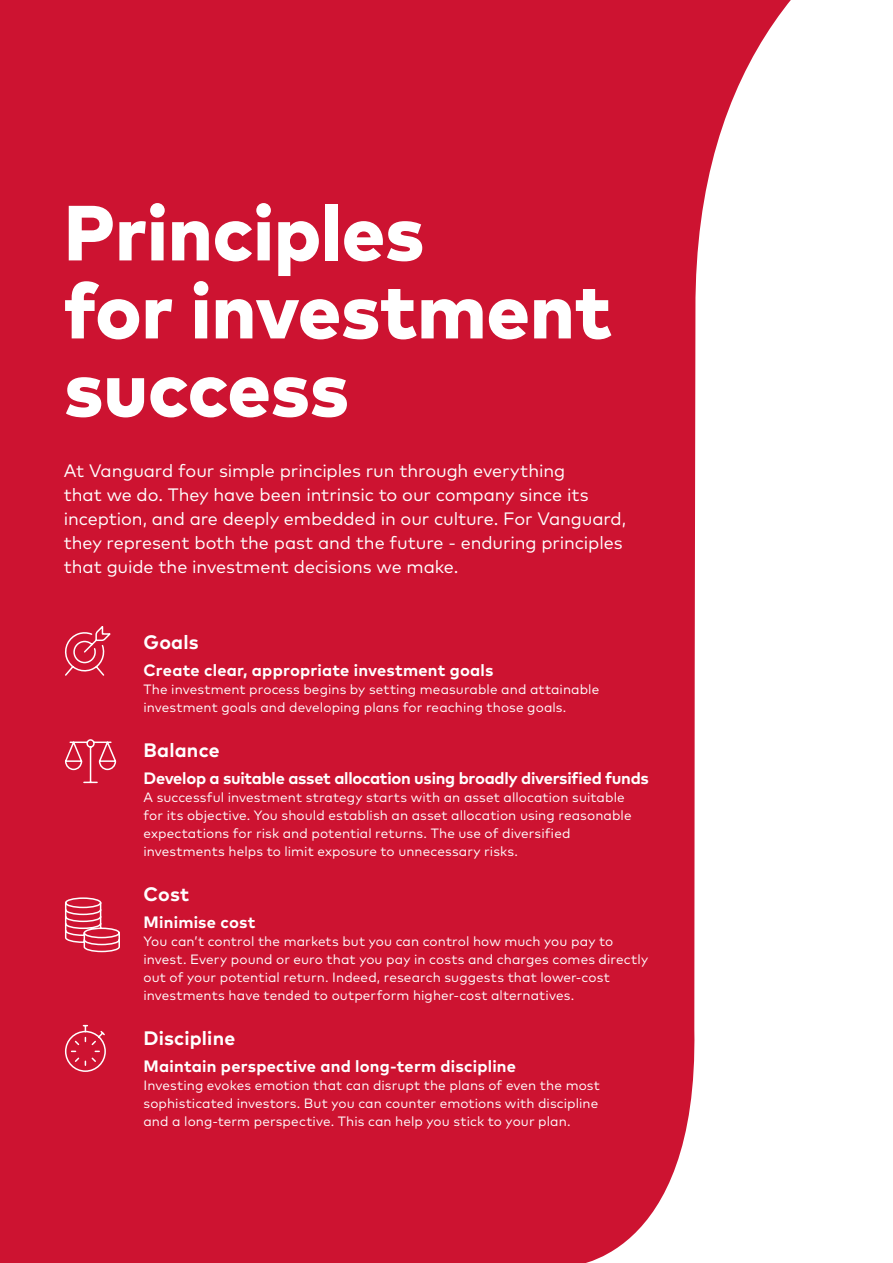
<style>
.page{position:relative;width:893px;height:1263px;background:#cd1331}
.page>*{position:absolute;margin:0;border:0;box-sizing:border-box;transform-origin:0 0}
.Doc_Title_L1_Large_3{font:800 78px/78px "Mark Pro";color:#fff}
.Paragraph_Header_13{font:700 19.5px "Mark Pro";letter-spacing:.01em;color:#fff}
.Sandfirst{font:18px/24px "Mark Pro";letter-spacing:-.005em;color:#fff}
.Para_sub-head_11_14p{font:700 16.5px "Mark Pro";letter-spacing:.005em;color:#fff}
.Para_sub-head_11_14p-2{font:700 16.5px "Mark Pro";letter-spacing:-.015em;color:#fff}
.Body_text_9_12pt_Reg{font:13.5px/18px "Mark Pro";letter-spacing:.01em;color:#fff}
</style>
<div class="page">
<svg style="left:586px;top:0;width:307px;height:1263px;fill:#fff"></svg>
<svg style="left:64px;top:897px;width:56px;height:56px"></svg>
<svg style="left:65px;top:739px;width:52px;height:45px"></svg>
<svg style="left:64px;top:1024px;width:42px;height:48px"></svg>
<svg style="left:64px;top:626px;width:47px;height:50px"></svg>
<p class="Doc_Title_L1_Large_3" style="left:64px;top:187px;width:362px">Principles</p>
<p class="Doc_Title_L1_Large_3" style="left:64px;top:265px;width:550px">for investment success</p>
<p class="Sandfirst" style="left:64px;top:458px;width:564px">At Vanguard four simple principles run through everything<br>that we do. They have been intrinsic to our company since its inception, and are deeply embedded in our culture. For Vanguard, they represent both the past and the future - enduring principles that guide the investment decisions we make.</p>
<p class="Paragraph_Header_13" style="left:144px;top:627px;width:57px">Goals</p>
<p class="Para_sub-head_11_14p" style="left:144px;top:657px;width:352px">Create clear, appropriate investment goals</p>
<p class="Body_text_9_12pt_Reg" style="left:144px;top:679px;width:457px">The investment process begins by setting measurable and attainable investment goals and developing plans for reaching those goals.</p>
<p class="Paragraph_Header_13" style="left:144px;top:735px;width:78px">Balance</p>
<p class="Para_sub-head_11_14p-2" style="left:144px;top:765px;width:507px">Develop a suitable asset allocation using broadly diversified funds</p>
<p class="Body_text_9_12pt_Reg" style="left:144px;top:787px;width:490px">A successful investment strategy starts with an asset allocation suitable for its objective. You should establish an asset allocation using reasonable expectations for risk and potential returns. The use of diversified investments helps to limit exposure to unnecessary risks.</p>
<p class="Paragraph_Header_13" style="left:144px;top:879px;width:47px">Cost</p>
<p class="Para_sub-head_11_14p" style="left:144px;top:909px;width:113px">Minimise cost</p>
<p class="Body_text_9_12pt_Reg" style="left:144px;top:931px;width:506px">You can’t control the markets but you can control how much you pay to invest. Every pound or euro that you pay in costs and charges comes directly out of your potential return. Indeed, research suggests that lower-cost investments have tended to outperform higher-cost alternatives.</p>
<p class="Paragraph_Header_13" style="left:144px;top:1023px;width:93px">Discipline</p>
<p class="Para_sub-head_11_14p" style="left:144px;top:1053px;width:374px">Maintain perspective and long-term discipline</p>
<p class="Body_text_9_12pt_Reg" style="left:144px;top:1075px;width:458px;text-align:justify">Investing evokes emotion that can disrupt the plans of even the most sophisticated investors. But you can counter emotions with discipline and a long-term perspective. This can help you stick to your plan.</p>
</div>
